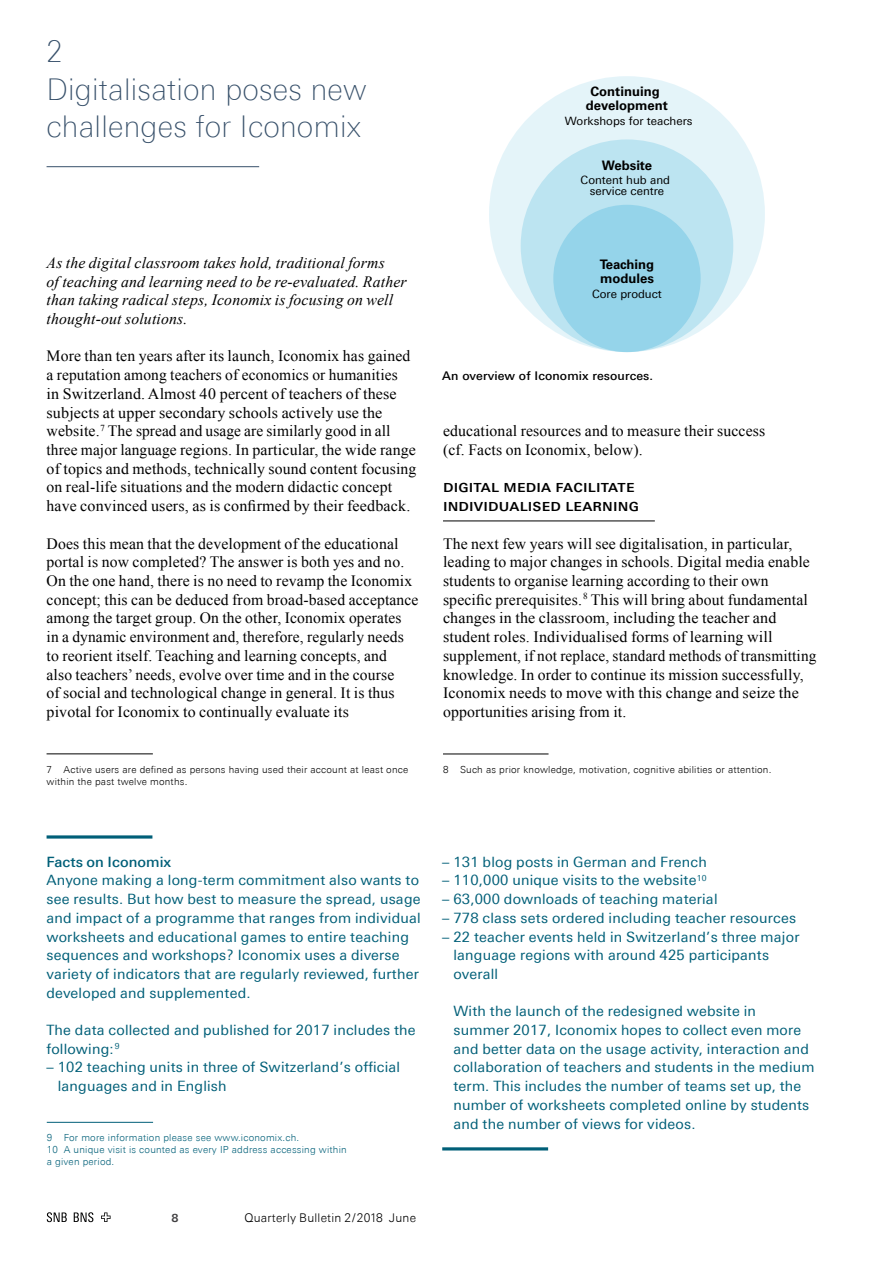
<style>
.page{position:relative;width:893px;height:1263px;background:#fff}
.page>*{position:absolute;margin:0;border:0;box-sizing:border-box;transform-origin:0 0}
.t1{font:100 30px/37.3px "Univers Next Pro";letter-spacing:.01em;color:#37506a}
.t2{font:500 16.5px/18.8px "Univers Next Pro";letter-spacing:.01em;color:#000}
.t3{font:15.75px/18.8px "Times New Roman";letter-spacing:.01em;color:#000}
.t4{font:italic 15.75px/18.8px "Times New Roman";letter-spacing:.01em;color:#000}
.t5{font:14.25px/18.8px "Univers Next Pro";letter-spacing:.015em;color:#005f78}
.t6{font:500 14.25px "Univers Next Pro";letter-spacing:.005em;color:#005f78}
.t7{font:700 13.05px/14px "Univers LT Std";color:#000}
.t8{font:500 12px "Univers Next Pro";letter-spacing:.01em;color:#000}
.t9{font:300 12px "Univers Next Pro";letter-spacing:.02em;color:#000}
.t10{font:11.55px/11.6px "Univers Next Pro";color:#000;text-align:center}
.t11{font:700 11.25px "Univers Next Pro";color:#414042}
.t12{font:300 9.75px/12px "Univers Next Pro";letter-spacing:.02em;color:#000}
.t13{font:300 9.75px/12px "Univers Next Pro";letter-spacing:.02em;color:#005f78}
</style>
<div class="page">
<svg style="left:101px;top:1212px;width:10px;height:10px"></svg>
<svg style="left:47px;top:1212px;width:20px;height:10px"></svg>
<svg style="left:74px;top:1212px;width:19px;height:10px"></svg>
<hr style="left:47px;top:166px;width:212px;height:1px;background:#37506a">
<hr style="left:47px;top:753px;width:106px;height:1px;background:#000">
<hr style="left:47px;top:835px;width:105px;height:3px;background:#005f78">
<hr style="left:443px;top:520px;width:212px;height:1px;background:#000">
<hr style="left:443px;top:753px;width:106px;height:1px;background:#000">
<hr style="left:442px;top:1147px;width:106px;height:3px;background:#005f78">
<hr style="left:47px;top:1122px;width:106px;height:1px;background:#005f78">
<div style="left:489px;top:76px;width:276px;height:276px;background:#e4f4f9;border-radius:50%"></div>
<div style="left:521px;top:139px;width:212px;height:213px;background:#bce4f1;border-radius:50%"></div>
<div style="left:553px;top:205px;width:148px;height:147px;background:#95d4ea;border-radius:50%"></div>
<h1 class="t1" style="left:47px;top:33px;width:322px">2<br>Digitalisation poses new challenges for Iconomix</h1>
<p class="t7" style="left:586px;top:85px;width:84px;text-align:center">Continuing development</p>
<p class="t10" style="left:565px;top:115px;width:129px">Workshops for teachers</p>
<p class="t7" style="left:602px;top:159px;width:52px">Website</p>
<p class="t10" style="left:581px;top:174px;width:91px">Content hub and service centre</p>
<p class="t4" style="left:47px;top:253px;width:362px">As the digital classroom takes hold, traditional forms<br>of teaching and learning need to be re-evaluated. Rather than taking radical steps, Iconomix is focusing on well thought-out solutions.</p>
<p class="t3" style="left:47px;top:346px;width:371px">More than ten years after its launch, Iconomix has gained a reputation among teachers of economics or humanities<br>in Switzerland. Almost 40 percent of teachers of these subjects at upper secondary schools actively use the website.<sup>7</sup> The spread and usage are similarly good in all three major language regions. In particular, the wide range of topics and methods, technically sound content focusing on real-life situations and the modern didactic concept have convinced users, as is confirmed by their feedback.</p>
<p class="t3" style="left:47px;top:533px;width:373px">Does this mean that the development of the educational portal is now completed? The answer is both yes and no.<br>On the one hand, there is no need to revamp the Iconomix concept; this can be deduced from broad-based acceptance among the target group. On the other, Iconomix operates<br>in a dynamic environment and, therefore, regularly needs to reorient itself. Teaching and learning concepts, and<br>also teachers’ needs, evolve over time and in the course<br>of social and technological change in general. It is thus pivotal for Iconomix to continually evaluate its</p>
<p class="t12" style="left:47px;top:763px;width:363px">7 Active users are defined as persons having used their account at least once within the past twelve months.</p>
<p class="t7" style="left:600px;top:257px;width:56px">Teaching modules</p>
<p class="t10" style="left:592px;top:288px;width:71px">Core product</p>
<p class="t8" style="left:442px;top:369px;width:212px">An overview of Iconomix resources.</p>
<p class="t3" style="left:443px;top:421px;width:324px">educational resources and to measure their success (cf. Facts on Iconomix, below).</p>
<p class="t2" style="left:443px;top:477px;width:198px">Digital media facilitate individualised learning</p>
<p class="t3" style="left:443px;top:533px;width:375px">The next few years will see digitalisation, in particular, leading to major changes in schools. Digital media enable students to organise learning according to their own specific prerequisites. <sup>8</sup> This will bring about fundamental changes in the classroom, including the teacher and student roles. Individualised forms of learning will supplement, if not replace, standard methods of transmitting knowledge. In order to continue its mission successfully, Iconomix needs to move with this change and seize the opportunities arising from it.</p>
<p class="t12" style="left:443px;top:764px;width:330px">8 Such as prior knowledge, motivation, cognitive abilities or attention.</p>
<p class="t6" style="left:47px;top:853px;width:126px">Facts on Iconomix</p>
<p class="t5" style="left:47px;top:871px;width:376px">Anyone making a long-term commitment also wants to see results. But how best to measure the spread, usage and impact of a programme that ranges from individual worksheets and educational games to entire teaching sequences and workshops? Iconomix uses a diverse variety of indicators that are regularly reviewed, further developed and supplemented.</p>
<p class="t5" style="left:47px;top:1021px;width:371px">The data collected and published for 2017 includes the following:<sup>9</sup></p>
<p class="t5" style="left:58px;top:1058px;width:344px;text-indent:-11px">– 102 teaching units in three of Switzerland’s official languages and in English</p>
<p class="t13" style="left:47px;top:1132px;width:302px">9 For more information please see www.iconomix.ch.<br>10 A unique visit is counted as every IP address accessing within a given period.</p>
<p class="t11" style="left:172px;top:1211px;width:9px">8</p>
<p class="t9" style="left:244px;top:1211px;width:173px">Quarterly Bulletin 2/2018 June</p>
<p class="t5" style="left:442px;top:852px;width:266px">– 131 blog posts in German and French</p>
<p class="t5" style="left:442px;top:871px;width:266px">– 110,000 unique visits to the website<sup>10</sup></p>
<p class="t5" style="left:442px;top:890px;width:277px">– 63,000 downloads of teaching material</p>
<p class="t5" style="left:442px;top:908px;width:355px">– 778 class sets ordered including teacher resources</p>
<p class="t5" style="left:453px;top:927px;width:348px;text-indent:-11px">– 22 teacher events held in Switzerland’s three major language regions with around 425 participants overall</p>
<p class="t5" style="left:453px;top:1002px;width:363px">With the launch of the redesigned website in summer 2017, Iconomix hopes to collect even more and better data on the usage activity, interaction and collaboration of teachers and students in the medium term. This includes the number of teams set up, the number of worksheets completed online by students and the number of views for videos.</p>
</div>
